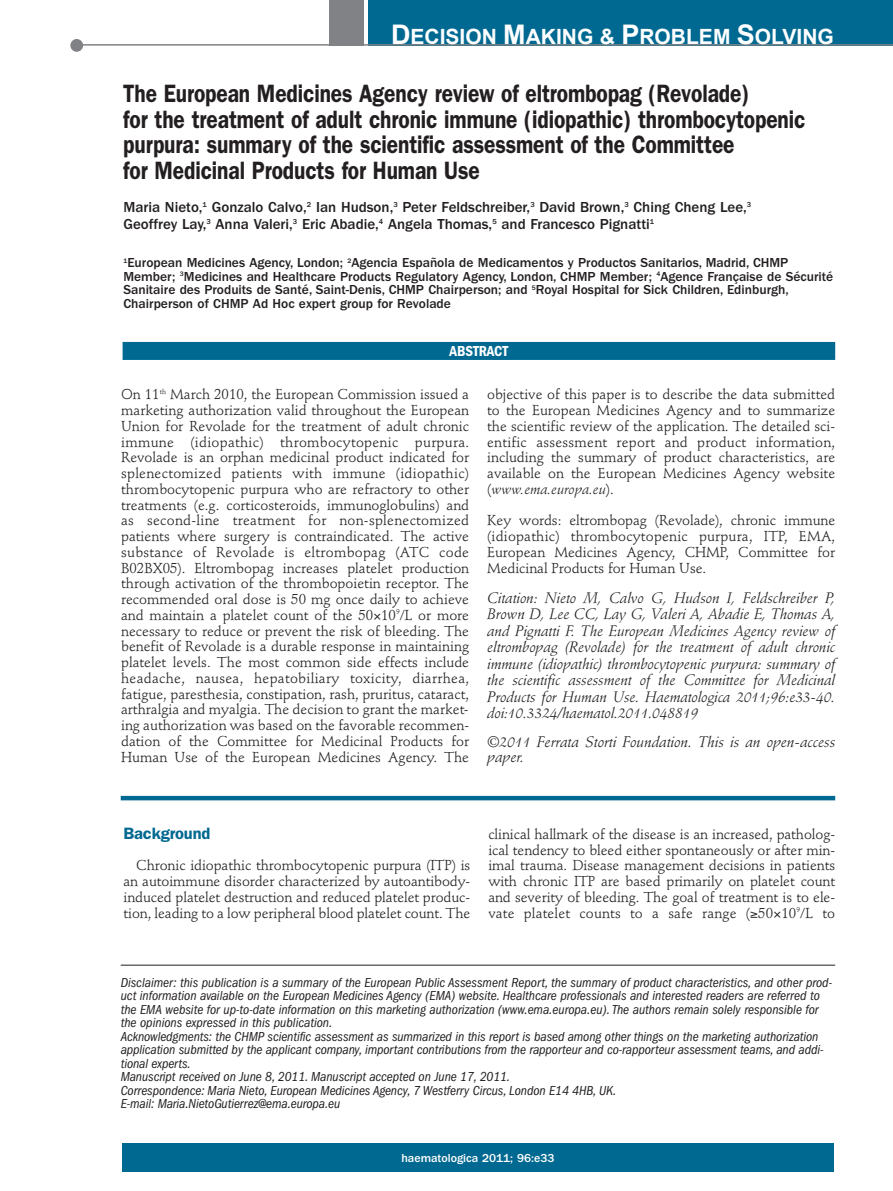
<style>
.page{position:relative;width:893px;height:1191px;background:#fff}
.page>*{position:absolute;margin:0;border:0;box-sizing:border-box;transform-origin:0 0}
.t1{font:600 25.2px/25.5px "Franklin Gothic";letter-spacing:-.005em;color:#231f20;scale:.83 1}
.t2{font:700 21px "Arial";color:#fff}
.t3{font:600 16.5px "Franklin Gothic";letter-spacing:-.01em;color:#006991}
.t4{font:italic 15.15px/15px "Stempel Schneidler";letter-spacing:-.005em;color:#231f20}
.t5{font:italic 15px/16.5px "Stempel Schneidler";letter-spacing:-.01em;color:#231f20;text-align:justify}
.t6{font:500 15px/16.5px "Franklin Gothic";color:#231f20}
.t7{font:600 condensed 15px "Franklin Gothic";letter-spacing:-.005em;color:#fff}
.t8{font:14.25px/15.8px "Stempel Schneidler";color:#231f20;text-align:justify}
.t9{font:italic condensed 13.5px/13.5px "Franklin Gothic";letter-spacing:-.005em;color:#231f20}
.t10{font:500 13.5px/13.5px "Franklin Gothic";color:#231f20}
.t11{font:500 12px "Franklin Gothic";color:#fff}
.s1{font-size:27px}
.s2{font-style:italic}
</style>
<div class="page">
<div style="left:121px;top:1143px;width:713px;height:28px;background:#006991"></div>
<div style="left:368px;top:0;width:525px;height:45px;background:#006991"></div>
<div style="left:330px;top:0;width:34px;height:45px;background:#808285"></div>
<div style="left:70px;top:39px;width:13px;height:13px;background:#808285;border-radius:50%"></div>
<hr style="left:78px;top:44px;width:815px;height:2px;background:#808285">
<hr style="left:121px;top:965px;width:714px;height:1px;background:#231f20">
<div style="left:123px;top:342px;width:712px;height:18px;background:#006991"></div>
<hr style="left:121px;top:796px;width:714px;height:4px;background:#006991">
<h2 class="t2" style="left:391px;top:25px;width:444px"><span class="s1">D</span>ECISION <span class="s1">M</span>AKING &amp; <span class="s1">P</span>ROBLEM <span class="s1">S</span>OLVING</h2>
<p class="t1" style="left:123px;top:83px;width:823px">The European Medicines Agency review of eltrombopag (Revolade)<br>for the treatment of adult chronic immune (idiopathic) thrombocytopenic purpura: summary of the scientific assessment of the Committee<br>for Medicinal Products for Human Use</p>
<p class="t6" style="left:123px;top:200px;width:629px">Maria Nieto,<sup>1</sup> Gonzalo Calvo,<sup>2</sup> Ian Hudson,<sup>3</sup> Peter Feldschreiber,<sup>3</sup> David Brown,<sup>3</sup> Ching Cheng Lee,<sup>3<br></sup>Geoffrey Lay,<sup>3</sup> Anna Valeri,<sup>3</sup> Eric Abadie,<sup>4</sup> Angela Thomas,<sup>5</sup> and Francesco Pignatti<sup>1</sup></p>
<p class="t10" style="left:123px;top:257px;width:711px"><sup>1</sup>European Medicines Agency, London; <sup>2</sup>Agencia Española de Medicamentos y Productos Sanitarios, Madrid, CHMP Member; <sup>3</sup>Medicines and Healthcare Products Regulatory Agency, London, CHMP Member; <sup>4</sup>Agence Française de Sécurité Sanitaire des Produits de Santé, Saint-Denis, CHMP Chairperson; and <sup>5</sup>Royal Hospital for Sick Children, Edinburgh, Chairperson of CHMP Ad Hoc expert group for Revolade</p>
<p class="t7" style="left:450px;top:346px;width:60px">ABSTRACT</p>
<p class="t8" style="left:121px;top:388px;width:350px">On 11<sup>th</sup> March 2010, the European Commission issued a marketing authorization valid throughout the European Union for Revolade for the treatment of adult chronic immune (idiopathic) thrombocytopenic purpura.<br>Revolade is an orphan medicinal product indicated for splenectomized patients with immune (idiopathic) thrombocytopenic purpura who are refractory to other treatments (e.g. corticosteroids, immunoglobulins) and as second-line treatment for non-splenectomized patients where surgery is contraindicated. The active substance of Revolade is eltrombopag (ATC code B02BX05). Eltrombopag increases platelet production through activation of the thrombopoietin receptor. The recommended oral dose is 50 mg once daily to achieve and maintain a platelet count of the 50 10<sup>9</sup>/L or more necessary to reduce or prevent the risk of bleeding. The benefit of Revolade is a durable response in maintaining platelet levels. The most common side effects include headache, nausea, hepatobiliary toxicity, diarrhea, fatigue, paresthesia, constipation, rash, pruritus, cataract, arthralgia and myalgia. The decision to grant the market&shy;ing authorization was based on the favorable recommen&shy;dation of the Committee for Medicinal Products for Human Use of the European Medicines Agency. The</p>
<p class="t8" style="left:487px;top:388px;width:350px">objective of this paper is to describe the data submitted to the European Medicines Agency and to summarize the scientific review of the application. The detailed sci&shy;entific assessment report and product information, including the summary of product characteristics, are available on the European Medicines Agency website (<span class="s2">www.ema.europa.eu</span>).</p>
<p class="t8" style="left:487px;top:514px;width:350px">Key words: eltrombopag (Revolade), chronic immune (idiopathic) thrombocytopenic purpura, ITP, EMA, European Medicines Agency, CHMP, Committee for Medicinal Products for Human Use.</p>
<p class="t5" style="left:487px;top:590px;width:350px">Citation: Nieto M, Calvo G, Hudson I, Feldschreiber P, Brown D, Lee CC, Lay G, Valeri A, Abadie E, Thomas A, and Pignatti F. The European Medicines Agency review of eltrombopag (Revolade) for the treatment of adult chronic immune (idiopathic) thrombocytopenic purpura: summary of the scientific assessment of the Committee for Medicinal Products for Human Use. Haematologica 2011;96:e33-40. doi:10.3324/haematol.2011.048819</p>
<p class="t4" style="left:487px;top:735px;width:350px">©2011 Ferrata Storti Foundation. This is an open-access paper.</p>
<p class="t3" style="left:124px;top:827px;width:88px">Background</p>
<p class="t8" style="left:123px;top:859px;width:348px;text-indent:13px">Chronic idiopathic thrombocytopenic purpura (ITP) is an autoimmune disorder characterized by autoantibody&shy;induced platelet destruction and reduced platelet produc&shy;tion, leading to a low peripheral blood platelet count. The</p>
<p class="t8" style="left:488px;top:827px;width:348px">clinical hallmark of the disease is an increased, patholog&shy;ical tendency to bleed either spontaneously or after min&shy;imal trauma. Disease management decisions in patients with chronic ITP are based primarily on platelet count and severity of bleeding. The goal of treatment is to ele&shy;vate platelet counts to a safe range (≥50 10<sup>9</sup>/L to</p>
<p class="t9" style="left:121px;top:976px;width:713px">Disclaimer: this publication is a summary of the European Public Assessment Report, the summary of product characteristics, and other prod&shy;uct information available on the European Medicines Agency (EMA) website. Healthcare professionals and interested readers are referred to the EMA website for up-to-date information on this marketing authorization (www.ema.europa.eu). The authors remain solely responsible for the opinions expressed in this publication.<br>Acknowledgments: the CHMP scientific assessment as summarized in this report is based among other things on the marketing authorization application submitted by the applicant company, important contributions from the rapporteur and co-rapporteur assessment teams, and addi&shy;tional experts.<br>Manuscript received on June 8, 2011. Manuscript accepted on June 17, 2011.<br>Correspondence: Maria Nieto, European Medicines Agency, 7 Westferry Circus, London E14 4HB, UK.<br>E-mail: Maria.NietoGutierrez@ema.europa.eu</p>
<p class="t11" style="left:401px;top:1154px;width:155px">haematologica 2011; 96:e33</p>
</div>
